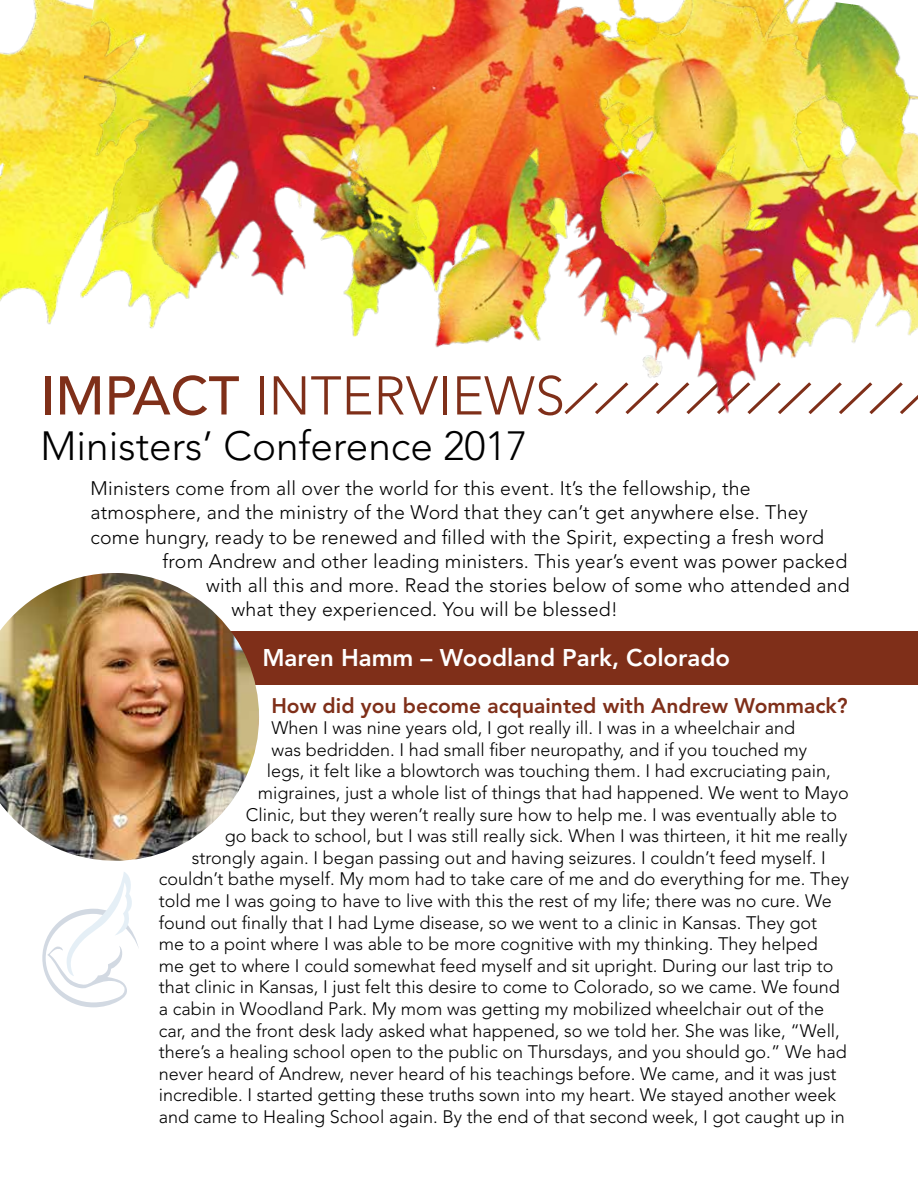
<style>
.page{position:relative;width:918px;height:1188px;background:#fff}
.page>*{position:absolute;margin:0;border:0;box-sizing:border-box;transform-origin:0 0}
.t1{font:300 54px "Avenir LT Std";color:#7f2f19}
.t2{font:300 40.5px "Avenir LT Std";color:#000}
.t3{font:800 24px "Avenir LT Std";color:#fff}
.t4{font:800 21px "Avenir LT Std";color:#7f2f19}
.t5{font:300 19.5px "Avenir LT Std";letter-spacing:.01em;color:#000}
.t6{font:300 18px "Avenir LT Std";color:#000}
.s1{font-weight:500}
</style>
<div class="page">
<div style="left:198px;top:631px;width:720px;height:54px;background:#7f2f19"></div>
<img style="left:0;top:573px;width:259px;height:288px">
<svg style="left:42px;top:872px;width:97px;height:135px"></svg>
<img style="left:0;top:0;width:42px;height:302px">
<img style="left:42px;top:0;width:876px;height:414px">
<img style="left:576px;top:156px;width:115px;height:113px">
<h1 class="t1" style="left:40px;top:364px;width:526px"><span class="s1">IMPACT</span> INTERVIEWS</h1>
<h2 class="t2" style="left:40px;top:422px;width:489px">Ministers’ Conference 2017</h2>
<p class="t5" style="left:91px;top:477px;width:662px">Ministers come from all over the world for this event. It’s the fellowship, the</p>
<p class="t5" style="left:91px;top:501px;width:719px">atmosphere, and the ministry of the Word that they can’t get anywhere else. They</p>
<p class="t5" style="left:91px;top:525px;width:735px">come hungry, ready to be renewed and filled with the Spirit, expecting a fresh word</p>
<p class="t5" style="left:163px;top:549px;width:686px">from Andrew and other leading ministers. This year’s event was power packed</p>
<p class="t5" style="left:206px;top:573px;width:645px">with all this and more. Read the stories below of some who attended and</p>
<p class="t5" style="left:232px;top:597px;width:388px">what they experienced. You will be blessed!</p>
<h3 class="t3" style="left:262px;top:643px;width:469px">Maren Hamm – Woodland Park, Colorado</h3>
<p class="t4" style="left:271px;top:693px;width:578px">How did you become acquainted with Andrew Wommack?</p>
<p class="t6" style="left:271px;top:717px;width:525px">When I was nine years old, I got really ill. I was in a wheelchair and</p>
<p class="t6" style="left:271px;top:739px;width:537px">was bedridden. I had small fiber neuropathy, and if you touched my</p>
<p class="t6" style="left:267px;top:761px;width:565px">legs, it felt like a blowtorch was touching them. I had excruciating pain,</p>
<p class="t6" style="left:258px;top:782px;width:593px">migraines, just a whole list of things that had happened. We went to Mayo</p>
<p class="t6" style="left:246px;top:804px;width:593px">Clinic, but they weren’t really sure how to help me. I was eventually able to</p>
<p class="t6" style="left:225px;top:825px;width:624px">go back to school, but I was still really sick. When I was thirteen, it hit me really</p>
<p class="t6" style="left:192px;top:847px;width:636px">strongly again. I began passing out and having seizures. I couldn’t feed myself. I</p>
<p class="t6" style="left:159px;top:869px;width:692px">couldn’t bathe myself. My mom had to take care of me and do everything for me. They</p>
<p class="t6" style="left:159px;top:890px;width:674px">told me I was going to have to live with this the rest of my life; there was no cure. We</p>
<p class="t6" style="left:159px;top:912px;width:660px">found out finally that I had Lyme disease, so we went to a clinic in Kansas. They got</p>
<p class="t6" style="left:159px;top:933px;width:661px">me to a point where I was able to be more cognitive with my thinking. They helped</p>
<p class="t6" style="left:159px;top:955px;width:676px">me get to where I could somewhat feed myself and sit upright. During our last trip to</p>
<p class="t6" style="left:159px;top:977px;width:683px">that clinic in Kansas, I just felt this desire to come to Colorado, so we came. We found</p>
<p class="t6" style="left:159px;top:998px;width:667px">a cabin in Woodland Park. My mom was getting my mobilized wheelchair out of the</p>
<p class="t6" style="left:159px;top:1020px;width:683px">car, and the front desk lady asked what happened, so we told her. She was like, “Well,</p>
<p class="t6" style="left:159px;top:1041px;width:689px">there’s a healing school open to the public on Thursdays, and you should go.” We had</p>
<p class="t6" style="left:159px;top:1063px;width:679px">never heard of Andrew, never heard of his teachings before. We came, and it was just</p>
<p class="t6" style="left:159px;top:1085px;width:679px">incredible. I started getting these truths sown into my heart. We stayed another week</p>
<p class="t6" style="left:159px;top:1106px;width:687px">and came to Healing School again. By the end of that second week, I got caught up in</p>
</div>
